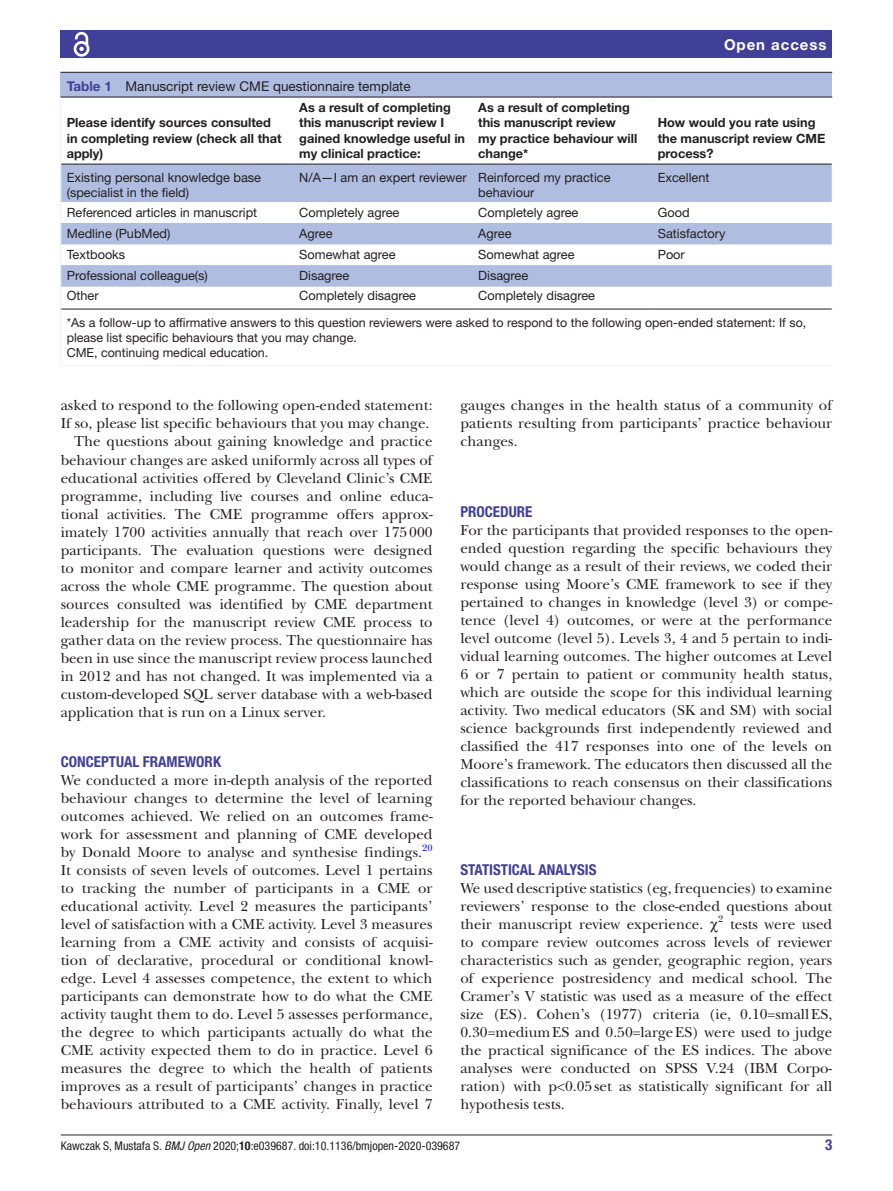
<style>
.page{position:relative;width:893px;height:1191px;background:#fff}
.page>*{position:absolute;margin:0;border:0;box-sizing:border-box;transform-origin:0 0}
.t1{font:15px/18px "New Baskerville";color:#231f20;text-align:justify}
.t2{font:700 condensed 15px "Helvetica Neue LT Std";color:#414099}
.t3{font:700 15px "Helvetica Neue LT Std";letter-spacing:.065em;color:#fff}
.t4{font:13.5px "Helvetica Neue LT Std";color:#231f20}
.t5{font:12.75px/15.3px "Helvetica Neue LT Std";color:#231f20}
.t6{font:700 12.75px/15.3px "Helvetica Neue LT Std";color:#231f20}
.t7{font:12.45px/15px "Helvetica Neue LT Std";color:#231f20}
.t8{font:condensed 12px "Helvetica Neue LT Std";color:#231f20}
.t9{font:9.9px "New Baskerville";color:#00f}
.s1{font-weight:700;color:#414099}
.s2{font-style:italic}
.s3{font-weight:700}
</style>
<div class="page">
<hr style="left:61px;top:1134px;width:771px;height:1px;background:#231f20">
<div style="left:61px;top:31px;width:771px;height:27px;background:#414099"></div>
<svg style="left:73px;top:31px;width:17px;height:26px"></svg>
<div style="left:61px;top:73px;width:771px;height:293px;background:#afbde1"></div>
<hr style="left:61px;top:72px;width:771px;height:1px;background:#231f20">
<div style="left:61px;top:98px;width:771px;height:268px;background:#fff"></div>
<svg style="left:61px;top:165px;width:771px;height:121px"></svg>
<hr style="left:61px;top:97px;width:232px;height:1px;background:#231f20">
<hr style="left:61px;top:164px;width:232px;height:1px;background:#231f20">
<hr style="left:293px;top:97px;width:179px;height:1px;background:#231f20">
<hr style="left:293px;top:164px;width:179px;height:1px;background:#231f20">
<hr style="left:472px;top:97px;width:180px;height:1px;background:#231f20">
<hr style="left:472px;top:164px;width:180px;height:1px;background:#231f20">
<hr style="left:652px;top:97px;width:180px;height:1px;background:#231f20">
<hr style="left:652px;top:164px;width:180px;height:1px;background:#231f20">
<hr style="left:293px;top:309px;width:179px;height:1px;background:#231f20">
<hr style="left:472px;top:309px;width:180px;height:1px;background:#231f20">
<hr style="left:652px;top:309px;width:180px;height:1px;background:#231f20">
<hr style="left:61px;top:309px;width:232px;height:1px;background:#231f20">
<svg style="left:60px;top:202px;width:1px;height:107px"></svg>
<hr style="left:67px;top:341px;width:765px;height:2px;background:#fff">
<hr style="left:67px;top:356px;width:765px;height:1px;background:#fff">
<p class="t4" style="left:67px;top:78px;width:346px"><span class="s1">Table 1</span> Manuscript review CME questionnaire template</p>
<p class="t6" style="left:67px;top:115px;width:216px">Please identify sources consulted in completing review (check all that apply)</p>
<p class="t6" style="left:299px;top:100px;width:167px">As a result of completing this manuscript review I gained knowledge useful in my clinical practice:</p>
<p class="t6" style="left:478px;top:100px;width:161px">As a result of completing this manuscript review<br>my practice behaviour will change*</p>
<p class="t3" style="left:724px;top:35px;width:104px">Open access</p>
<p class="t6" style="left:658px;top:115px;width:169px">How would you rate using the manuscript review CME process?</p>
<p class="t5" style="left:67px;top:170px;width:196px">Existing personal knowledge base (specialist in the field)</p>
<p class="t5" style="left:478px;top:170px;width:134px;text-indent:-179px">N/A—I am an expert reviewer Reinforced my practice behaviour</p>
<p class="t5" style="left:658px;top:170px;width:53px">Excellent</p>
<p class="t5" style="left:67px;top:205px;width:192px">Referenced articles in manuscript</p>
<p class="t5" style="left:299px;top:205px;width:102px">Completely agree</p>
<p class="t5" style="left:478px;top:205px;width:102px">Completely agree</p>
<p class="t5" style="left:658px;top:205px;width:33px">Good</p>
<p class="t5" style="left:67px;top:226px;width:105px">Medline (PubMed)</p>
<p class="t5" style="left:299px;top:226px;width:35px">Agree</p>
<p class="t5" style="left:478px;top:226px;width:35px">Agree</p>
<p class="t5" style="left:658px;top:226px;width:69px">Satisfactory</p>
<p class="t5" style="left:67px;top:247px;width:60px">Textbooks</p>
<p class="t5" style="left:299px;top:247px;width:98px">Somewhat agree</p>
<p class="t5" style="left:478px;top:247px;width:98px">Somewhat agree</p>
<p class="t5" style="left:658px;top:247px;width:29px">Poor</p>
<p class="t5" style="left:67px;top:268px;width:143px">Professional colleague(s)</p>
<p class="t5" style="left:299px;top:268px;width:52px">Disagree</p>
<p class="t5" style="left:478px;top:268px;width:52px">Disagree</p>
<p class="t5" style="left:67px;top:288px;width:33px">Other</p>
<p class="t5" style="left:299px;top:288px;width:118px">Completely disagree</p>
<p class="t5" style="left:478px;top:288px;width:118px">Completely disagree</p>
<p class="t7" style="left:67px;top:315px;width:741px">*As a follow-up to affirmative answers to this question reviewers were asked to respond to the following open-ended statement: If so, please list specific behaviours that you may change.<br>CME, continuing medical education.</p>
<p class="t1" style="left:61px;top:397px;width:373px">asked to respond to the following open-ended statement:</p>
<p class="t1" style="left:61px;top:415px;width:370px">If so, please list specific behaviours that you may change.</p>
<p class="t1" style="left:74px;top:433px;width:360px">The questions about gaining knowledge and practice</p>
<p class="t1" style="left:61px;top:451px;width:373px">behaviour changes are asked uniformly across all types of</p>
<p class="t1" style="left:61px;top:469px;width:373px">educational activities offered by Cleveland Clinic’s CME</p>
<p class="t1" style="left:61px;top:487px;width:373px">programme, including live courses and online educa-</p>
<p class="t1" style="left:61px;top:505px;width:373px">tional activities. The CME programme offers approx-</p>
<p class="t1" style="left:61px;top:523px;width:373px">imately 1700 activities annually that reach over 175000</p>
<p class="t1" style="left:61px;top:541px;width:373px">participants. The evaluation questions were designed</p>
<p class="t1" style="left:61px;top:559px;width:373px">to monitor and compare learner and activity outcomes</p>
<p class="t1" style="left:61px;top:577px;width:373px">across the whole CME programme. The question about</p>
<p class="t1" style="left:61px;top:595px;width:373px">sources consulted was identified by CME department</p>
<p class="t1" style="left:61px;top:613px;width:373px">leadership for the manuscript review CME process to</p>
<p class="t1" style="left:61px;top:631px;width:373px">gather data on the review process. The questionnaire has</p>
<p class="t1" style="left:61px;top:649px;width:373px">been in use since the manuscript review process launched</p>
<p class="t1" style="left:61px;top:667px;width:373px">in 2012 and has not changed. It was implemented via a</p>
<p class="t1" style="left:61px;top:685px;width:373px">custom-developed SQL server database with a web-based</p>
<p class="t1" style="left:61px;top:703px;width:267px">application that is run on a Linux server.</p>
<p class="t2" style="left:61px;top:753px;width:162px">CONCEPTUAL FRAMEWORK</p>
<p class="t1" style="left:61px;top:771px;width:373px">We conducted a more in-depth analysis of the reported behaviour changes to determine the level of learning outcomes achieved. We relied on an outcomes frame&shy;work for assessment and planning of CME developed by Donald Moore to analyse and synthesise findings.</p>
<p class="t9" style="left:422px;top:841px;width:12px">20</p>
<p class="t1" style="left:61px;top:861px;width:373px">It consists of seven levels of outcomes. Level 1 pertains to tracking the number of participants in a CME or educational activity. Level 2 measures the participants’ level of satisfaction with a CME activity. Level 3 measures learning from a CME activity and consists of acquisi&shy;tion of declarative, procedural or conditional knowl&shy;edge. Level 4 assesses competence, the extent to which participants can demonstrate how to do what the CME activity taught them to do. Level 5 assesses performance, the degree to which participants actually do what the CME activity expected them to do in practice. Level 6 measures the degree to which the health of patients improves as a result of participants’ changes in practice behaviours attributed to a CME activity. Finally, level 7</p>
<p class="t1" style="left:460px;top:397px;width:373px">gauges changes in the health status of a community of patients resulting from participants’ practice behaviour changes.</p>
<p class="t2" style="left:460px;top:502px;width:73px">PROCEDURE</p>
<p class="t1" style="left:460px;top:521px;width:373px">For the participants that provided responses to the open&shy;ended question regarding the specific behaviours they would change as a result of their reviews, we coded their response using Moore’s CME framework to see if they pertained to changes in knowledge (level 3) or compe&shy;tence (level 4) outcomes, or were at the performance level outcome (level 5). Levels 3, 4 and 5 pertain to indi&shy;vidual learning outcomes. The higher outcomes at Level 6 or 7 pertain to patient or community health status, which are outside the scope for this individual learning activity. Two medical educators (SK and SM) with social science backgrounds first independently reviewed and classified the 417 responses into one of the levels on Moore’s framework. The educators then discussed all the classifications to reach consensus on their classifications for the reported behaviour changes.</p>
<p class="t2" style="left:460px;top:860px;width:138px">STATISTICAL ANALYSIS</p>
<p class="t1" style="left:460px;top:879px;width:373px">We used descriptive statistics (eg, frequencies) to examine reviewers’ response to the close-ended questions about their manuscript review experience. <sup>2</sup> tests were used to compare review outcomes across levels of reviewer characteristics such as gender, geographic region, years of experience postresidency and medical school. The Cramer’s V statistic was used as a measure of the effect size (ES). Cohen’s (1977) criteria (ie, 0.10=smallES, 0.30=mediumES and 0.50=largeES) were used to judge the practical significance of the ES indices. The above analyses were conducted on SPSS V.24 (IBM Corpo&shy;ration) with p&lt;0.05set as statistically significant for all hypothesis tests.</p>
<p class="t8" style="left:61px;top:1138px;width:401px">Kawczak S, Mustafa S. <span class="s2">BMJ Open</span> 2020;<span class="s3">10</span>:e039687. doi:10.1136/bmjopen-2020-039687</p>
<p class="t2" style="left:825px;top:1135px;width:9px">3</p>
</div>
